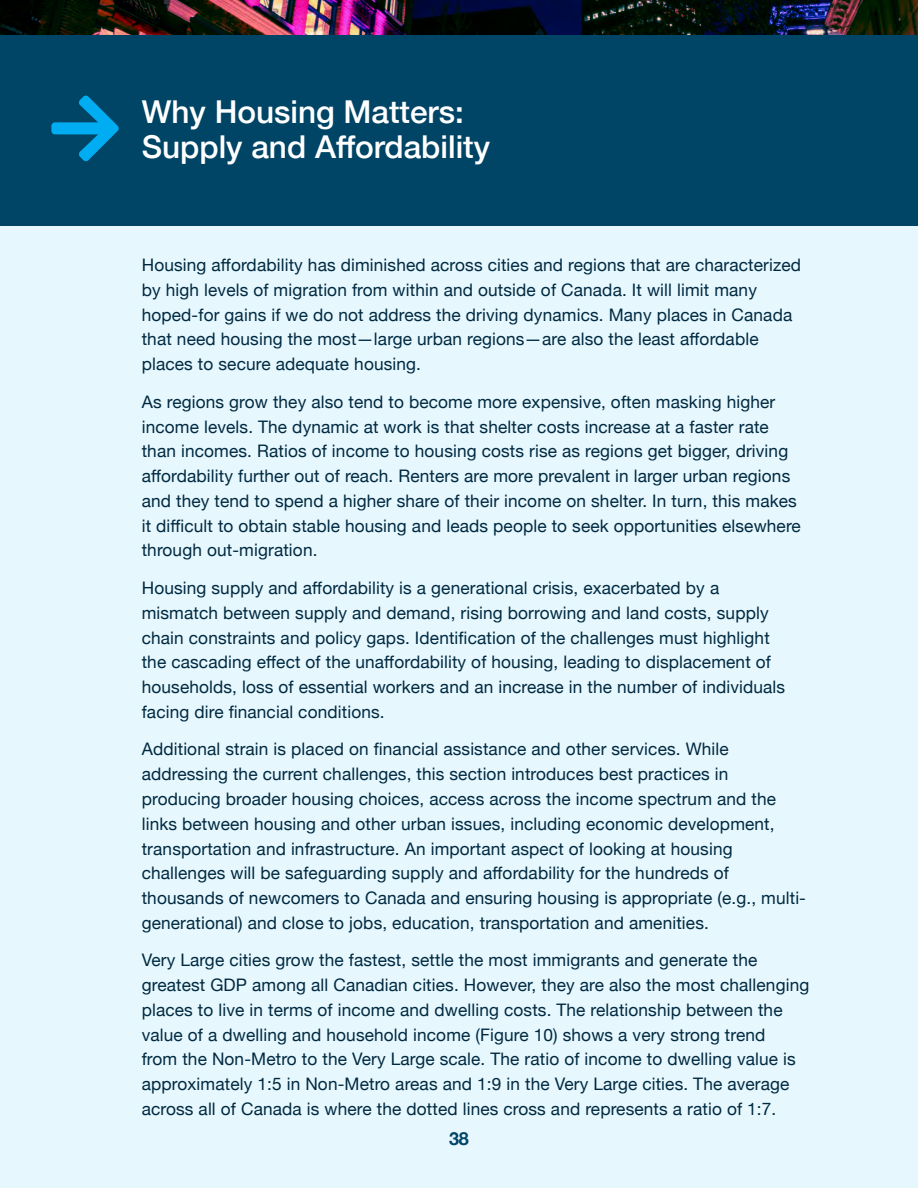
<style>
.page{position:relative;width:918px;height:1188px;background:#e6f7fe}
.page>*{position:absolute;margin:0;border:0;box-sizing:border-box;transform-origin:0 0}
.t1{font:500 31.5px/34.5px "Helvetica Neue";color:#fff}
.t2{font:700 18px "Helvetica Neue";color:#004566}
.Paragraph{font:17.25px/24.8px "Helvetica Neue";letter-spacing:.01em;color:#002940}
</style>
<div class="page">
<div style="left:0;top:0;width:918px;height:226px;background:#004566"></div>
<svg style="left:51px;top:95px;width:68px;height:67px"></svg>
<img style="left:0;top:0;width:918px;height:35px">
<h1 class="t1" style="left:142px;top:92px;width:350px">Why Housing Matters:<br>Supply and Affordability</h1>
<p class="Paragraph" style="left:142px;top:254px;width:661px">Housing affordability has diminished across cities and regions that are characterized by high levels of migration from within and outside of Canada. It will limit many hoped-for gains if we do not address the driving dynamics. Many places in Canada that need housing the most—large urban regions—are also the least affordable places to secure adequate housing.</p>
<p class="Paragraph" style="left:142px;top:390px;width:661px">As regions grow they also tend to become more expensive, often masking higher income levels. The dynamic at work is that shelter costs increase at a faster rate than incomes. Ratios of income to housing costs rise as regions get bigger, driving affordability further out of reach. Renters are more prevalent in larger urban regions and they tend to spend a higher share of their income on shelter. In turn, this makes it difficult to obtain stable housing and leads people to seek opportunities elsewhere through out-migration.</p>
<p class="Paragraph" style="left:142px;top:577px;width:645px">Housing supply and affordability is a generational crisis, exacerbated by a mismatch between supply and demand, rising borrowing and land costs, supply chain constraints and policy gaps. Identification of the challenges must highlight the cascading effect of the unaffordability of housing, leading to displacement of households, loss of essential workers and an increase in the number of individuals facing dire financial conditions.</p>
<p class="Paragraph" style="left:142px;top:738px;width:666px">Additional strain is placed on financial assistance and other services. While addressing the current challenges, this section introduces best practices in producing broader housing choices, access across the income spectrum and the links between housing and other urban issues, including economic development, transportation and infrastructure. An important aspect of looking at housing challenges will be safeguarding supply and affordability for the hundreds of thousands of newcomers to Canada and ensuring housing is appropriate (e.g., multi&shy;generational) and close to jobs, education, transportation and amenities.</p>
<p class="Paragraph" style="left:142px;top:949px;width:669px">Very Large cities grow the fastest, settle the most immigrants and generate the greatest GDP among all Canadian cities. However, they are also the most challenging places to live in terms of income and dwelling costs. The relationship between the value of a dwelling and household income (Figure 10) shows a very strong trend<br>from the Non-Metro to the Very Large scale. The ratio of income to dwelling value is approximately 1:5 in Non-Metro areas and 1:9 in the Very Large cities. The average across all of Canada is where the dotted lines cross and represents a ratio of 1:7.</p>
<p class="t2" style="left:449px;top:1124px;width:21px">38</p>
</div>
